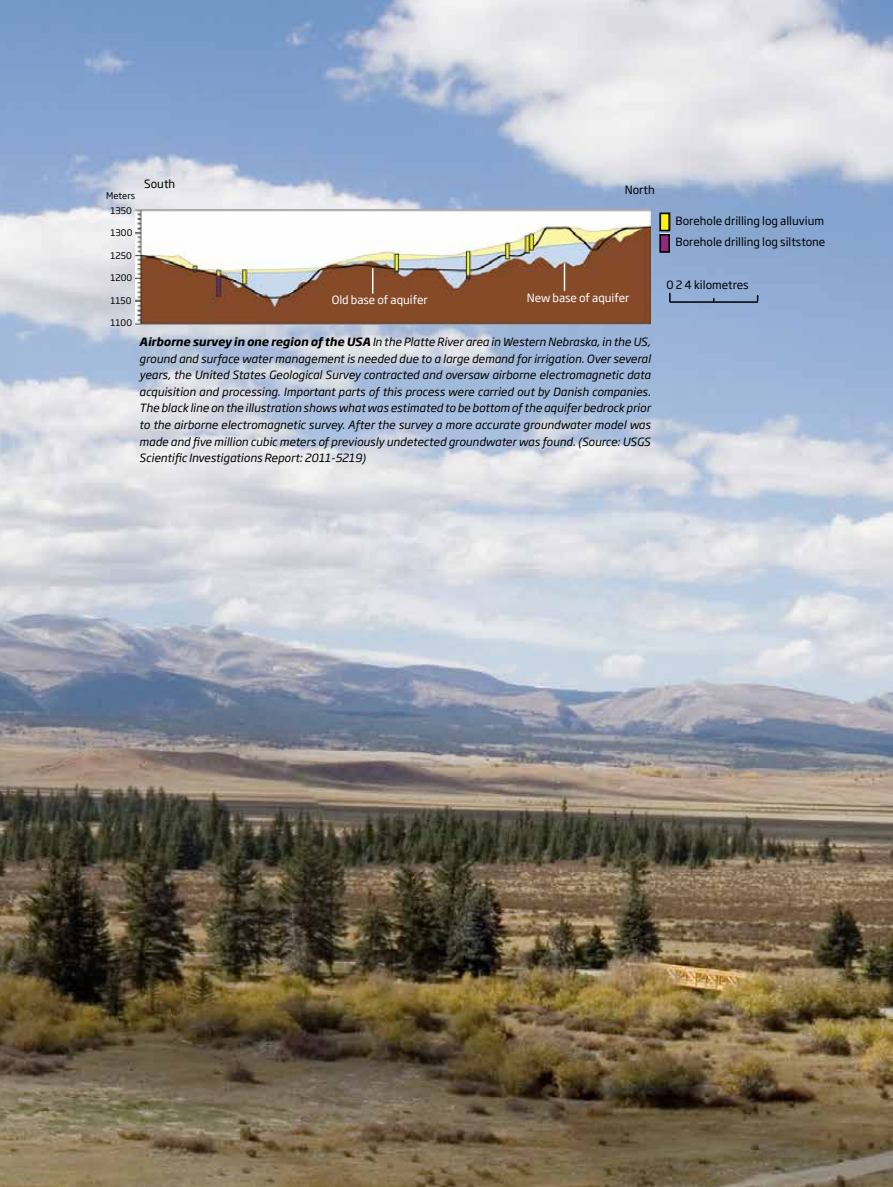
<style>
.page{position:relative;width:893px;height:1187px;background:#fff}
.page>*{position:absolute;margin:0;border:0;box-sizing:border-box;transform-origin:0 0}
.t1{font:italic 11.25px/16.5px "Soho Gothic Std";color:#000;text-align:justify}
.t2{font:11.25px/21px "Soho Gothic Std";color:#000}
.t3{font:11.25px "Soho Gothic Std";color:#fff}
.t4{font:9px "Soho Gothic Std";color:#000}
.s1{font-weight:700}
</style>
<div class="page">
<img style="left:0;top:0;width:893px;height:1186px">
<img style="left:135px;top:210px;width:515px;height:114px">
<svg style="left:564px;top:263px;width:1px;height:28px"></svg>
<svg style="left:372px;top:268px;width:1px;height:25px"></svg>
<img style="left:662px;top:237px;width:5px;height:12px">
<img style="left:660px;top:212px;width:10px;height:16px">
<hr style="left:670px;top:301px;width:88px;height:2px;background:#000">
<svg style="left:669px;top:293px;width:2px;height:9px"></svg>
<div style="left:659px;top:213px;width:11px;height:18px;border:2px solid #000"></div>
<div style="left:659px;top:234px;width:11px;height:18px;border:2px solid #000"></div>
<p class="t4" style="left:106px;top:190px;width:30px">Meters</p>
<p class="t4" style="left:111px;top:204px;width:23px">1350</p>
<p class="t4" style="left:111px;top:227px;width:23px">1300</p>
<p class="t4" style="left:111px;top:249px;width:23px">1250</p>
<p class="t4" style="left:111px;top:272px;width:23px">1200</p>
<p class="t4" style="left:111px;top:294px;width:23px">1150</p>
<p class="t4" style="left:111px;top:317px;width:23px">1100</p>
<p class="t2" style="left:144px;top:173px;width:33px">South</p>
<p class="t2" style="left:625px;top:179px;width:31px">North</p>
<p class="t3" style="left:332px;top:292px;width:98px">Old base of aquifer</p>
<p class="t3" style="left:527px;top:290px;width:104px">New base of aquifer</p>
<p class="t1" style="left:139px;top:334px;width:513px"><span class="s1">Airborne survey in one region of the USA</span> In the Platte River area in Western Nebraska, in the US, ground and surface water management is needed due to a large demand for irrigation. Over several years, the United States Geological Survey contracted and oversaw airborne electromagnetic data acquisition and processing. Important parts of this process were carried out by Danish companies.<br>The black line on the illustration shows what was estimated to be bottom of the aquifer bedrock prior to the airborne electromagnetic survey. After the survey a more accurate groundwater model was made and five million cubic meters of previously undetected groundwater was found. (Source: USGS Scientific Investigations Report: 2011-5219)</p>
<p class="t2" style="left:676px;top:210px;width:151px">Borehole drilling log alluvium<br>Borehole drilling log siltstone</p>
<p class="t2" style="left:666px;top:274px;width:84px">0 2 4 kilometres</p>
</div>
